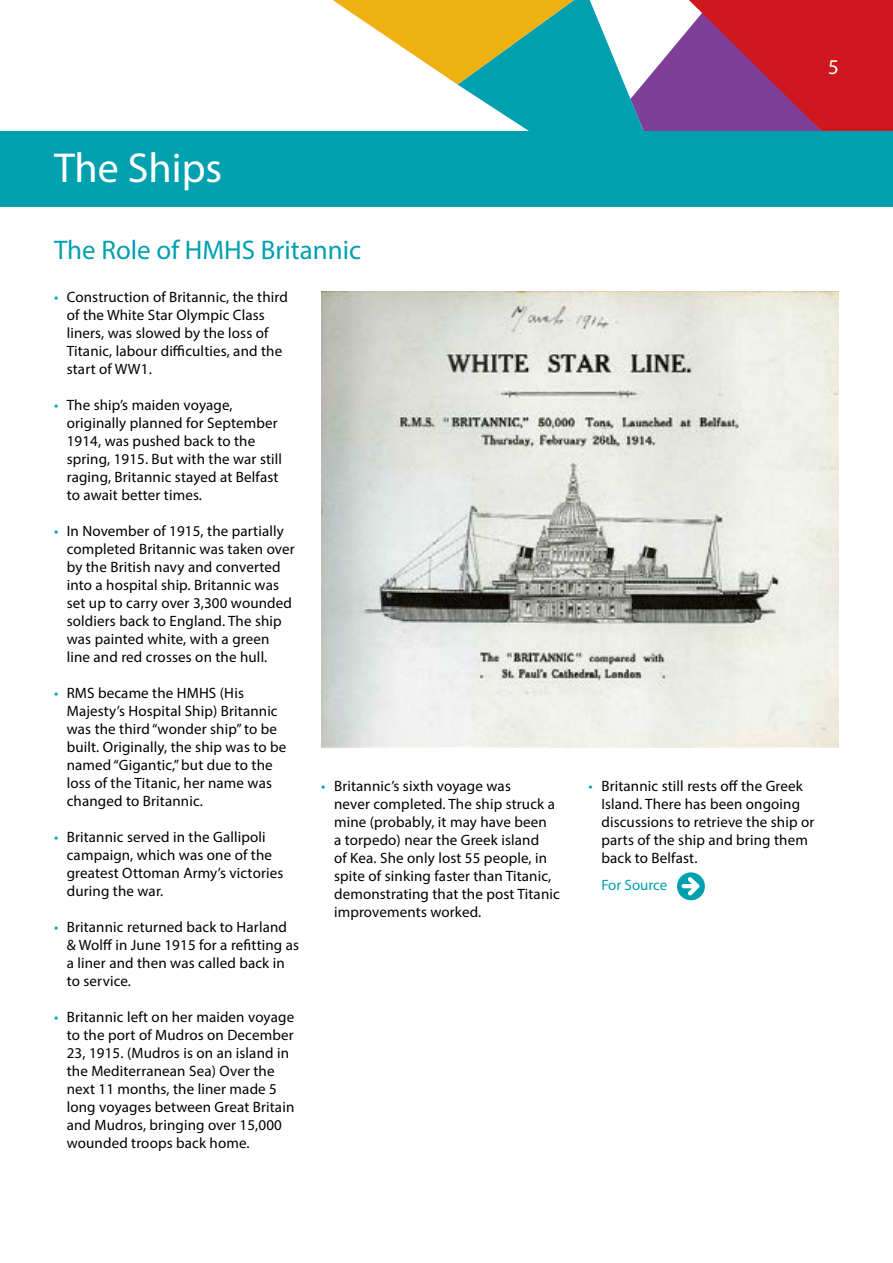
<style>
.page{position:relative;width:893px;height:1263px;background:#fff}
.page>*{position:absolute;margin:0;border:0;box-sizing:border-box;transform-origin:0 0}
.t1{font:42px "Myriad Pro";color:#fff}
.t2{font:27px "Myriad Pro";color:#00a0af}
.t3{font:21px "Myriad Pro";color:#fff}
.t4{font:15px/18px "Myriad Pro";letter-spacing:.01em;color:#000}
.t5{font:15px "Myriad Pro";color:#00a0af}
.s1{color:#00a0af}
</style>
<div class="page">
<img style="left:322px;top:291px;width:517px;height:457px">
<svg style="left:332px;top:0;width:561px;height:132px"></svg>
<div style="left:0;top:132px;width:893px;height:75px;background:#00a0af"></div>
<div style="left:677px;top:872px;width:28px;height:28px;background:#00a0af;border-radius:50%"></div>
<svg style="left:682px;top:877px;width:17px;height:18px"></svg>
<h3 class="t3" style="left:828px;top:54px;width:12px">5</h3>
<h1 class="t1" style="left:54px;top:142px;width:170px">The Ships</h1>
<h2 class="t2" style="left:54px;top:233px;width:309px">The Role of HMHS Britannic</h2>
<p class="t4" style="left:67px;top:288px;width:223px;text-indent:-13px"><span class="s1">•</span> Construction of Britannic, the third of the White Star Olympic Class liners, was slowed by the loss of<br>Titanic, labour difficulties, and the start of WW1.</p>
<p class="t4" style="left:67px;top:396px;width:217px;text-indent:-13px"><span class="s1">•</span> The ship’s maiden voyage, originally planned for September<br>1914, was pushed back to the spring, 1915. But with the war still raging, Britannic stayed at Belfast to await better times.</p>
<p class="t4" style="left:67px;top:522px;width:230px;text-indent:-13px"><span class="s1">•</span> In November of 1915, the partially completed Britannic was taken over by the British navy and converted into a hospital ship. Britannic was set up to carry over 3,300 wounded soldiers back to England. The ship was painted white, with a green line and red crosses on the hull.</p>
<p class="t4" style="left:67px;top:684px;width:221px;text-indent:-13px"><span class="s1">•</span> RMS became the HMHS (His<br>Majesty’s Hospital Ship) Britannic was the third “wonder ship” to be built. Originally, the ship was to be named “Gigantic,” but due to the loss of the Titanic, her name was changed to Britannic.</p>
<p class="t4" style="left:67px;top:828px;width:218px;text-indent:-13px"><span class="s1">•</span> Britannic served in the Gallipoli campaign, which was one of the greatest Ottoman Army’s victories during the war.</p>
<p class="t4" style="left:67px;top:918px;width:234px;text-indent:-13px"><span class="s1">•</span> Britannic returned back to Harland &amp; Wolff in June 1915 for a refitting as a liner and then was called back in to service.</p>
<p class="t4" style="left:67px;top:1008px;width:229px;text-indent:-13px"><span class="s1">•</span> Britannic left on her maiden voyage to the port of Mudros on December<br>23, 1915. (Mudros is on an island in the Mediterranean Sea) Over the next 11 months, the liner made 5 long voyages between Great Britain and Mudros, bringing over 15,000 wounded troops back home.</p>
<p class="t4" style="left:334px;top:776px;width:227px;text-indent:-13px"><span class="s1">•</span> Britannic’s sixth voyage was<br>never completed. The ship struck a mine (probably, it may have been<br>a torpedo) near the Greek island<br>of Kea. She only lost 55 people, in spite of sinking faster than Titanic, demonstrating that the post Titanic improvements worked.</p>
<p class="t4" style="left:601px;top:776px;width:214px;text-indent:-13px"><span class="s1">•</span> Britannic still rests off the Greek<br>Island. There has been ongoing discussions to retrieve the ship or parts of the ship and bring them back to Belfast.</p>
<p class="t5" style="left:601px;top:875px;width:68px">For Source</p>
</div>
